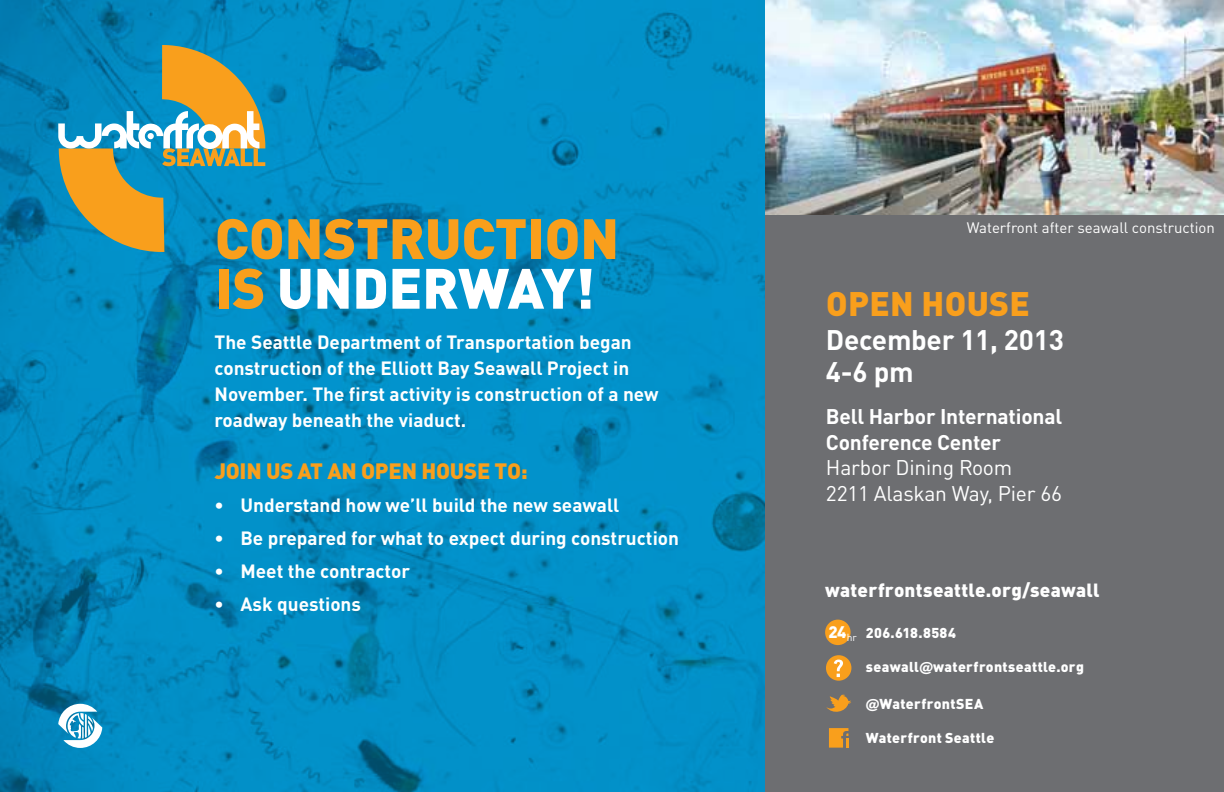
<style>
.page{position:relative;width:1224px;height:792px;background:#fff}
.page>*{position:absolute;margin:0;border:0;box-sizing:border-box;transform-origin:0 0}
.t1{font:900 56px/49.6px "DINOT";letter-spacing:-.005em;color:#f99f1c}
.t2{font:900 33.6px "DINOT";letter-spacing:.01em;color:#f99f1c}
.t3{font:700 28px/32px "DINOT";letter-spacing:-.01em;color:#fff}
.t4{font:900 22px "DINOT";letter-spacing:-.01em;color:#f99f1c}
.t5{font:700 21px/25.2px "DINOT";letter-spacing:-.01em;color:#fff}
.t6{font:21px/26.4px "DINOT";letter-spacing:-.01em;color:#fff}
.t7{font:700 19px/26px "DINOT";color:#fff}
.t8{font:900 18.8px "DINOT";color:#fff}
.t9{font:15px "DINOT";color:#fff}
.t10{font:900 14.2px "DINOT";letter-spacing:.02em;color:#fff}
.s1{color:#fff}
.s2{font-size:16.6px}
.s3{font-family:"Swiss 721 BT";font-size:13.8px}
</style>
<div class="page">
<img style="left:0;top:0;width:766px;height:792px">
<div style="left:766px;top:0;width:458px;height:792px;background:#6d6e71"></div>
<img style="left:766px;top:0;width:458px;height:214px">
<svg style="left:58px;top:704px;width:44px;height:44px"></svg>
<div style="left:826px;top:655px;width:25px;height:26px;background:#f99f1c;border-radius:50%"></div>
<svg style="left:834px;top:660px;width:9px;height:17px"></svg>
<div style="left:825px;top:620px;width:26px;height:25px;background:#f99f1c;border-radius:50%"></div>
<svg style="left:826px;top:694px;width:25px;height:18px"></svg>
<svg style="left:829px;top:728px;width:19px;height:20px"></svg>
<svg style="left:58px;top:45px;width:207px;height:207px;background:#609993"></svg>
<h1 class="t1" style="left:215px;top:212px;width:406px">Construction is <span class="s1">underway!</span></h1>
<p class="t7" style="left:215px;top:328px;width:446px">The Seattle Department of Transportation began construction of the Elliott Bay Seawall Project in November. The first activity is construction of a new roadway beneath the viaduct.</p>
<p class="t4" style="left:215px;top:456px;width:315px">join us at an open house to:</p>
<p class="t7" style="left:215px;top:491px;width:406px">• Understand how we’ll build the new seawall</p>
<p class="t7" style="left:215px;top:525px;width:466px">• Be prepared for what to expect during construction</p>
<p class="t7" style="left:215px;top:558px;width:197px">• Meet the contractor</p>
<p class="t7" style="left:215px;top:591px;width:148px">• Ask questions</p>
<p class="t9" style="left:967px;top:218px;width:250px">Waterfront after seawall construction</p>
<h2 class="t2" style="left:826px;top:282px;width:205px">open house</h2>
<h3 class="t3" style="left:826px;top:323px;width:239px">December 11, 2013<br>4-6 pm</h3>
<p class="t5" style="left:826px;top:404px;width:238px">Bell Harbor International<br>Conference Center</p>
<p class="t6" style="left:826px;top:454px;width:238px">Harbor Dining Room<br>2211 Alaskan Way, Pier 66</p>
<p class="t8" style="left:825px;top:578px;width:276px">waterfrontseattle.org/seawall</p>
<p class="t10" style="left:828px;top:623px;width:129px"><span class="s2">24</span><sub>hr</sub> 206.618.8584</p>
<p class="t10" style="left:866px;top:657px;width:220px">seawall<span class="s3">@</span>waterfrontseattle.org</p>
<p class="t10" style="left:866px;top:695px;width:101px"><span class="s3">@</span>WaterfrontSEA</p>
<p class="t10" style="left:866px;top:728px;width:130px">Waterfront Seattle</p>
</div>
